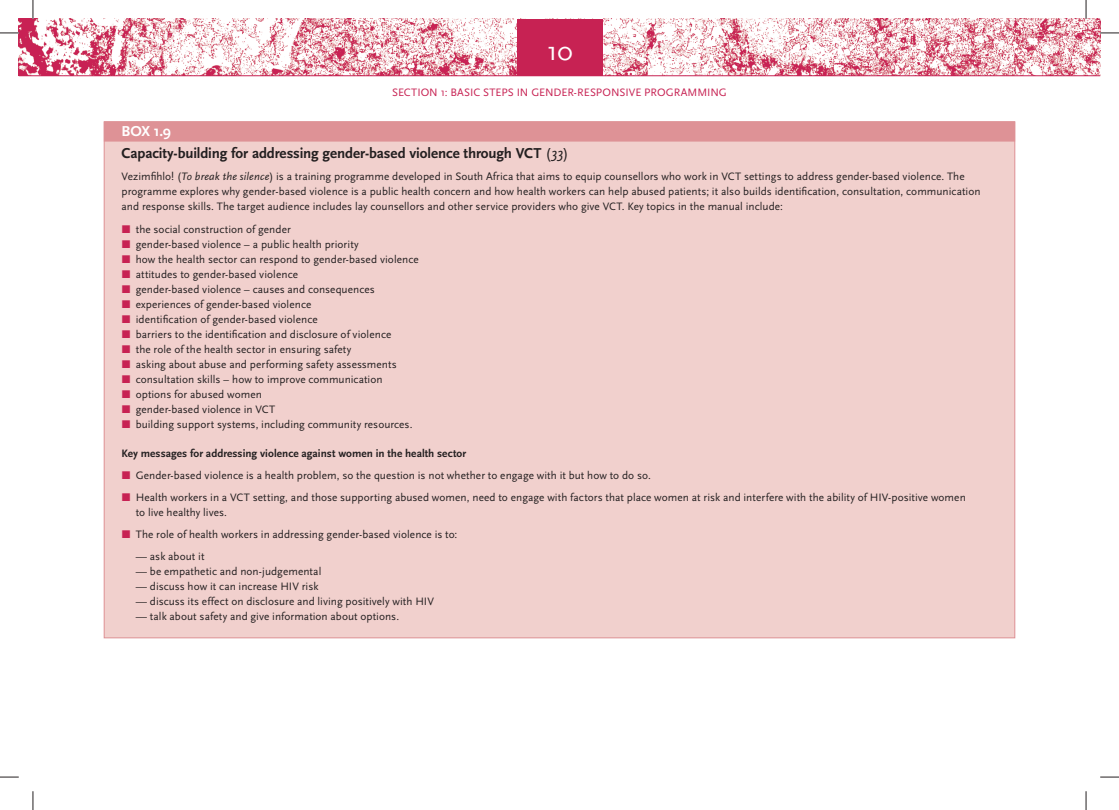
<style>
.page{position:relative;width:1119px;height:810px;background:#fff}
.page>*{position:absolute;margin:0;border:0;box-sizing:border-box;transform-origin:0 0}
.t1{font:27.5px "Scala Sans";color:#fff}
.t2{font:700 15px/22.1px "Scala Sans";letter-spacing:-.01em;color:#231f20}
.t3{font:11.25px/15px "Scala Sans";letter-spacing:.005em;color:#231f20}
.t4{font:700 11.25px "Scala Sans";color:#231f20}
.t5{font:11.25px "Scala Sans";color:#c72253}
.s1{color:#fff}
.s2{font-weight:400}
.s3{font-weight:400;font-style:italic}
.s4{font-style:italic}
.s5{font-family:"European Pi Three";color:#c72253}
</style>
<div class="page">
<img style="left:19px;top:19px;width:1080px;height:56px">
<hr style="left:19px;top:75px;width:1080px;height:1px;background:#c72253">
<div style="left:517px;top:19px;width:85px;height:56px;background:#c72253"></div>
<div style="left:104px;top:122px;width:910px;height:516px;background:#f1d0cd"></div>
<div style="left:104px;top:122px;width:910px;height:20px;background:#de9296"></div>
<svg style="left:0;top:32px;width:19px;height:2px"></svg>
<svg style="left:1099px;top:32px;width:19px;height:2px"></svg>
<svg style="left:0;top:776px;width:19px;height:2px"></svg>
<svg style="left:1100px;top:776px;width:18px;height:2px"></svg>
<svg style="left:32px;top:0;width:2px;height:19px"></svg>
<svg style="left:32px;top:791px;width:2px;height:19px"></svg>
<svg style="left:1085px;top:0;width:1px;height:19px"></svg>
<svg style="left:1085px;top:791px;width:1px;height:19px"></svg>
<h1 class="t1" style="left:547px;top:40px;width:27px">10</h1>
<p class="t5" style="left:392px;top:88px;width:336px">SECTION 1: BASIC STEPS IN GENDER-RESPONSIVE PROGRAMMING</p>
<h2 class="t2" style="left:122px;top:122px;width:448px"><span class="s1">BOX 1.9<br></span>Capacity-building for addressing gender-based violence through VCT <span class="s2">(</span><span class="s3">33</span><span class="s2">)</span></h2>
<p class="t3" style="left:122px;top:170px;width:860px">Vezimfihlo! (<span class="s4">To break the silence</span>) is a training programme developed in South Africa that aims to equip counsellors who work in VCT settings to address gender-based violence. The programme explores why gender-based violence is a public health concern and how health workers can help abused patients; it also builds identification, consultation, communication and response skills. The target audience includes lay counsellors and other service providers who give VCT. Key topics in the manual include:</p>
<p class="t3" style="left:122px;top:222px;width:171px"><span class="s5">-</span> the social construction of gender</p>
<p class="t3" style="left:122px;top:237px;width:239px"><span class="s5">-</span> gender-based violence – a public health priority</p>
<p class="t3" style="left:122px;top:252px;width:298px"><span class="s5">-</span> how the health sector can respond to gender-based violence</p>
<p class="t3" style="left:122px;top:267px;width:178px"><span class="s5">-</span> attitudes to gender-based violence</p>
<p class="t3" style="left:122px;top:282px;width:255px"><span class="s5">-</span> gender-based violence – causes and consequences</p>
<p class="t3" style="left:122px;top:297px;width:191px"><span class="s5">-</span> experiences of gender-based violence</p>
<p class="t3" style="left:122px;top:312px;width:197px"><span class="s5">-</span> identification of gender-based violence</p>
<p class="t3" style="left:122px;top:327px;width:271px"><span class="s5">-</span> barriers to the identification and disclosure of violence</p>
<p class="t3" style="left:122px;top:342px;width:231px"><span class="s5">-</span> the role of the health sector in ensuring safety</p>
<p class="t3" style="left:122px;top:357px;width:277px"><span class="s5">-</span> asking about abuse and performing safety assessments</p>
<p class="t3" style="left:122px;top:372px;width:262px"><span class="s5">-</span> consultation skills – how to improve communication</p>
<p class="t3" style="left:122px;top:387px;width:142px"><span class="s5">-</span> options for abused women</p>
<p class="t3" style="left:122px;top:402px;width:155px"><span class="s5">-</span> gender-based violence in VCT</p>
<p class="t3" style="left:122px;top:417px;width:292px"><span class="s5">-</span> building support systems, including community resources.</p>
<p class="t4" style="left:122px;top:449px;width:346px">Key messages for addressing violence against women in the health sector</p>
<p class="t3" style="left:122px;top:468px;width:530px"><span class="s5">-</span> Gender-based violence is a health problem, so the question is not whether to engage with it but how to do so.</p>
<p class="t3" style="left:136px;top:491px;width:831px;text-indent:-14px"><span class="s5">-</span> Health workers in a VCT setting, and those supporting abused women, need to engage with factors that place women at risk and interfere with the ability of HIV-positive women to live healthy lives.</p>
<p class="t3" style="left:122px;top:528px;width:337px"><span class="s5">-</span> The role of health workers in addressing gender-based violence is to:</p>
<p class="t3" style="left:136px;top:550px;width:70px">— ask about it</p>
<p class="t3" style="left:136px;top:565px;width:187px">— be empathetic and non-judgemental</p>
<p class="t3" style="left:136px;top:580px;width:184px">— discuss how it can increase HIV risk</p>
<p class="t3" style="left:136px;top:595px;width:299px">— discuss its effect on disclosure and living positively with HIV</p>
<p class="t3" style="left:136px;top:610px;width:265px">— talk about safety and give information about options.</p>
</div>
